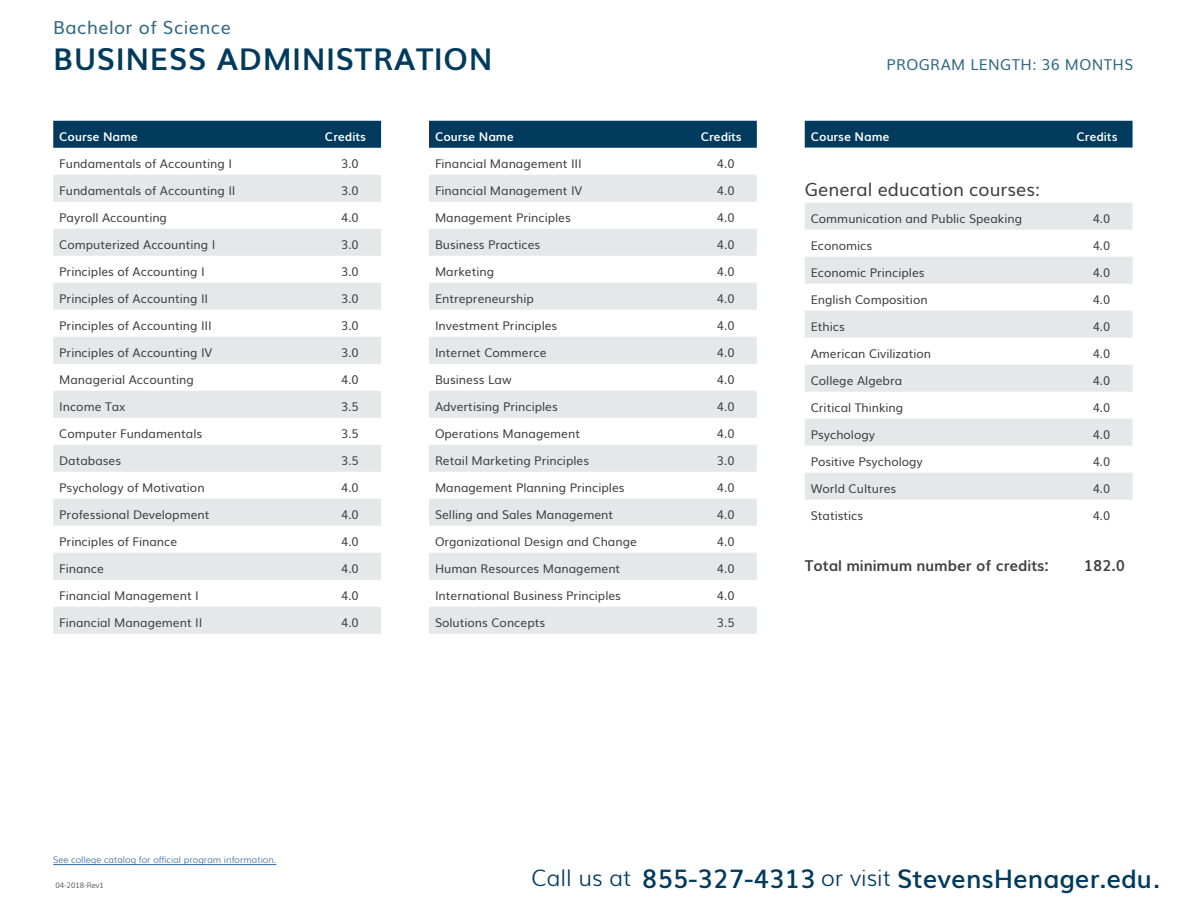
<style>
.page{position:relative;width:1188px;height:918px;background:#fff}
.page>*{position:absolute;margin:0;border:0;box-sizing:border-box;transform-origin:0 0}
.School_Of_Headline{font:700 30px "Muli";letter-spacing:.025em;color:#003a5d}
.t1{font:600 25.5px "Muli";color:#003a5d}
.t2{font:18px "Muli";color:#3e3e3f}
.School_Of_Headline-2{font:18px "Muli";letter-spacing:.025em;color:#2f6783}
.Normal_wrd_1{font:700 15px "Muli";color:#3e3e3f}
.t3{font:15px "Muli";letter-spacing:.025em;color:#2f6783}
.affilliations{font:700 15px "Muli";color:#3e3e3f}
.t4{font:12px "Muli";color:#3e3e3f}
.affilliations-2{font:700 12px "Muli";color:#fff}
.Program_Overview_Dis{font:300 9px "Muli";color:#3667a4}
.Program_Overview_Lis{font:300 7.5px "Muli";color:#3e3e3f}
.s1{font-weight:300;font-size:22.5px}
</style>
<div class="page">
<hr style="left:53px;top:864px;width:223px;height:1px;background:#3667a4">
<div style="left:53px;top:121px;width:328px;height:27px;background:#003a5d"></div>
<svg style="left:53px;top:175px;width:328px;height:459px;fill:#e6e7e9"></svg>
<div style="left:429px;top:121px;width:328px;height:27px;background:#003a5d"></div>
<svg style="left:429px;top:175px;width:328px;height:459px;fill:#e6e7e9"></svg>
<div style="left:805px;top:121px;width:328px;height:27px;background:#003a5d"></div>
<svg style="left:805px;top:203px;width:328px;height:297px;fill:#e6e7e9"></svg>
<p class="School_Of_Headline-2" style="left:53px;top:13px;width:179px">Bachelor of Science</p>
<p class="School_Of_Headline" style="left:53px;top:35px;width:441px">BUSINESS ADMINISTRATION</p>
<p class="affilliations-2" style="left:59px;top:127px;width:80px">Course Name</p>
<p class="affilliations-2" style="left:325px;top:127px;width:43px">Credits</p>
<p class="t4" style="left:59px;top:154px;width:174px">Fundamentals of Accounting I</p>
<p class="t4" style="left:341px;top:154px;width:19px">3.0</p>
<p class="t4" style="left:59px;top:181px;width:178px">Fundamentals of Accounting II</p>
<p class="t4" style="left:341px;top:181px;width:19px">3.0</p>
<p class="t4" style="left:59px;top:208px;width:109px">Payroll Accounting</p>
<p class="t4" style="left:341px;top:208px;width:19px">4.0</p>
<p class="t4" style="left:59px;top:235px;width:157px">Computerized Accounting I</p>
<p class="t4" style="left:341px;top:235px;width:19px">3.0</p>
<p class="t4" style="left:59px;top:262px;width:147px">Principles of Accounting I</p>
<p class="t4" style="left:341px;top:262px;width:19px">3.0</p>
<p class="t4" style="left:59px;top:289px;width:150px">Principles of Accounting II</p>
<p class="t4" style="left:341px;top:289px;width:19px">3.0</p>
<p class="t4" style="left:59px;top:316px;width:154px">Principles of Accounting III</p>
<p class="t4" style="left:341px;top:316px;width:19px">3.0</p>
<p class="t4" style="left:59px;top:343px;width:155px">Principles of Accounting IV</p>
<p class="t4" style="left:341px;top:343px;width:19px">3.0</p>
<p class="t4" style="left:59px;top:370px;width:136px">Managerial Accounting</p>
<p class="t4" style="left:341px;top:370px;width:19px">4.0</p>
<p class="t4" style="left:59px;top:397px;width:68px">Income Tax</p>
<p class="t4" style="left:341px;top:397px;width:19px">3.5</p>
<p class="t4" style="left:59px;top:424px;width:144px">Computer Fundamentals</p>
<p class="t4" style="left:341px;top:424px;width:19px">3.5</p>
<p class="t4" style="left:59px;top:451px;width:63px">Databases</p>
<p class="t4" style="left:341px;top:451px;width:19px">3.5</p>
<p class="t4" style="left:59px;top:478px;width:147px">Psychology of Motivation</p>
<p class="t4" style="left:341px;top:478px;width:19px">4.0</p>
<p class="t4" style="left:59px;top:505px;width:152px">Professional Development</p>
<p class="t4" style="left:341px;top:505px;width:19px">4.0</p>
<p class="t4" style="left:59px;top:532px;width:120px">Principles of Finance</p>
<p class="t4" style="left:341px;top:532px;width:19px">4.0</p>
<p class="t4" style="left:59px;top:559px;width:46px">Finance</p>
<p class="t4" style="left:341px;top:559px;width:19px">4.0</p>
<p class="t4" style="left:59px;top:586px;width:141px">Financial Management I</p>
<p class="t4" style="left:341px;top:586px;width:19px">4.0</p>
<p class="t4" style="left:59px;top:613px;width:145px">Financial Management II</p>
<p class="t4" style="left:341px;top:613px;width:19px">4.0</p>
<p class="affilliations-2" style="left:435px;top:127px;width:80px">Course Name</p>
<p class="affilliations-2" style="left:701px;top:127px;width:43px">Credits</p>
<p class="t4" style="left:435px;top:154px;width:148px">Financial Management III</p>
<p class="t4" style="left:717px;top:154px;width:19px">4.0</p>
<p class="t4" style="left:435px;top:181px;width:149px">Financial Management IV</p>
<p class="t4" style="left:717px;top:181px;width:19px">4.0</p>
<p class="t4" style="left:435px;top:208px;width:137px">Management Principles</p>
<p class="t4" style="left:717px;top:208px;width:19px">4.0</p>
<p class="t4" style="left:435px;top:235px;width:107px">Business Practices</p>
<p class="t4" style="left:717px;top:235px;width:19px">4.0</p>
<p class="t4" style="left:435px;top:262px;width:61px">Marketing</p>
<p class="t4" style="left:717px;top:262px;width:19px">4.0</p>
<p class="t4" style="left:435px;top:289px;width:100px">Entrepreneurship</p>
<p class="t4" style="left:717px;top:289px;width:19px">4.0</p>
<p class="t4" style="left:435px;top:316px;width:124px">Investment Principles</p>
<p class="t4" style="left:717px;top:316px;width:19px">4.0</p>
<p class="t4" style="left:435px;top:343px;width:113px">Internet Commerce</p>
<p class="t4" style="left:717px;top:343px;width:19px">4.0</p>
<p class="t4" style="left:435px;top:370px;width:78px">Business Law</p>
<p class="t4" style="left:717px;top:370px;width:19px">4.0</p>
<p class="t4" style="left:435px;top:397px;width:124px">Advertising Principles</p>
<p class="t4" style="left:717px;top:397px;width:19px">4.0</p>
<p class="t4" style="left:435px;top:424px;width:147px">Operations Management</p>
<p class="t4" style="left:717px;top:424px;width:19px">4.0</p>
<p class="t4" style="left:435px;top:451px;width:156px">Retail Marketing Principles</p>
<p class="t4" style="left:717px;top:451px;width:19px">3.0</p>
<p class="t4" style="left:435px;top:478px;width:191px">Management Planning Principles</p>
<p class="t4" style="left:717px;top:478px;width:19px">4.0</p>
<p class="t4" style="left:435px;top:505px;width:180px">Selling and Sales Management</p>
<p class="t4" style="left:717px;top:505px;width:19px">4.0</p>
<p class="t4" style="left:435px;top:532px;width:203px">Organizational Design and Change</p>
<p class="t4" style="left:717px;top:532px;width:19px">4.0</p>
<p class="t4" style="left:435px;top:559px;width:187px">Human Resources Management</p>
<p class="t4" style="left:717px;top:559px;width:19px">4.0</p>
<p class="t4" style="left:435px;top:586px;width:188px">International Business Principles</p>
<p class="t4" style="left:717px;top:586px;width:19px">4.0</p>
<p class="t4" style="left:435px;top:613px;width:112px">Solutions Concepts</p>
<p class="t4" style="left:717px;top:613px;width:19px">3.5</p>
<p class="t3" style="left:887px;top:52px;width:248px">PROGRAM LENGTH: 36 MONTHS</p>
<p class="affilliations-2" style="left:811px;top:127px;width:80px">Course Name</p>
<p class="affilliations-2" style="left:1076px;top:127px;width:43px">Credits</p>
<p class="t2" style="left:805px;top:175px;width:237px">General education courses:</p>
<p class="t4" style="left:811px;top:209px;width:213px">Communication and Public Speaking</p>
<p class="t4" style="left:1093px;top:209px;width:19px">4.0</p>
<p class="t4" style="left:811px;top:236px;width:63px">Economics</p>
<p class="t4" style="left:1093px;top:236px;width:19px">4.0</p>
<p class="t4" style="left:811px;top:263px;width:115px">Economic Principles</p>
<p class="t4" style="left:1093px;top:263px;width:19px">4.0</p>
<p class="t4" style="left:811px;top:290px;width:118px">English Composition</p>
<p class="t4" style="left:1093px;top:290px;width:19px">4.0</p>
<p class="t4" style="left:811px;top:317px;width:36px">Ethics</p>
<p class="t4" style="left:1093px;top:317px;width:19px">4.0</p>
<p class="t4" style="left:811px;top:344px;width:122px">American Civilization</p>
<p class="t4" style="left:1093px;top:344px;width:19px">4.0</p>
<p class="t4" style="left:811px;top:371px;width:93px">College Algebra</p>
<p class="t4" style="left:1093px;top:371px;width:19px">4.0</p>
<p class="t4" style="left:811px;top:398px;width:94px">Critical Thinking</p>
<p class="t4" style="left:1093px;top:398px;width:19px">4.0</p>
<p class="t4" style="left:811px;top:425px;width:66px">Psychology</p>
<p class="t4" style="left:1093px;top:425px;width:19px">4.0</p>
<p class="t4" style="left:811px;top:452px;width:114px">Positive Psychology</p>
<p class="t4" style="left:1093px;top:452px;width:19px">4.0</p>
<p class="t4" style="left:811px;top:479px;width:87px">World Cultures</p>
<p class="t4" style="left:1093px;top:479px;width:19px">4.0</p>
<p class="t4" style="left:811px;top:506px;width:54px">Statistics</p>
<p class="t4" style="left:1093px;top:506px;width:19px">4.0</p>
<p class="Normal_wrd_1" style="left:805px;top:554px;width:246px">Total minimum number of credits:</p>
<p class="affilliations" style="left:1084px;top:554px;width:43px">182.0</p>
<p class="Program_Overview_Dis" style="left:53px;top:853px;width:225px">See college catalog for official program information.</p>
<p class="Program_Overview_Lis" style="left:56px;top:880px;width:50px">04-2018-Rev1</p>
<h2 class="t1" style="left:531px;top:858px;width:630px"><span class="s1">Call us at</span> 855-327-4313 <span class="s1">or visit</span> StevensHenager.edu.</h2>
</div>
